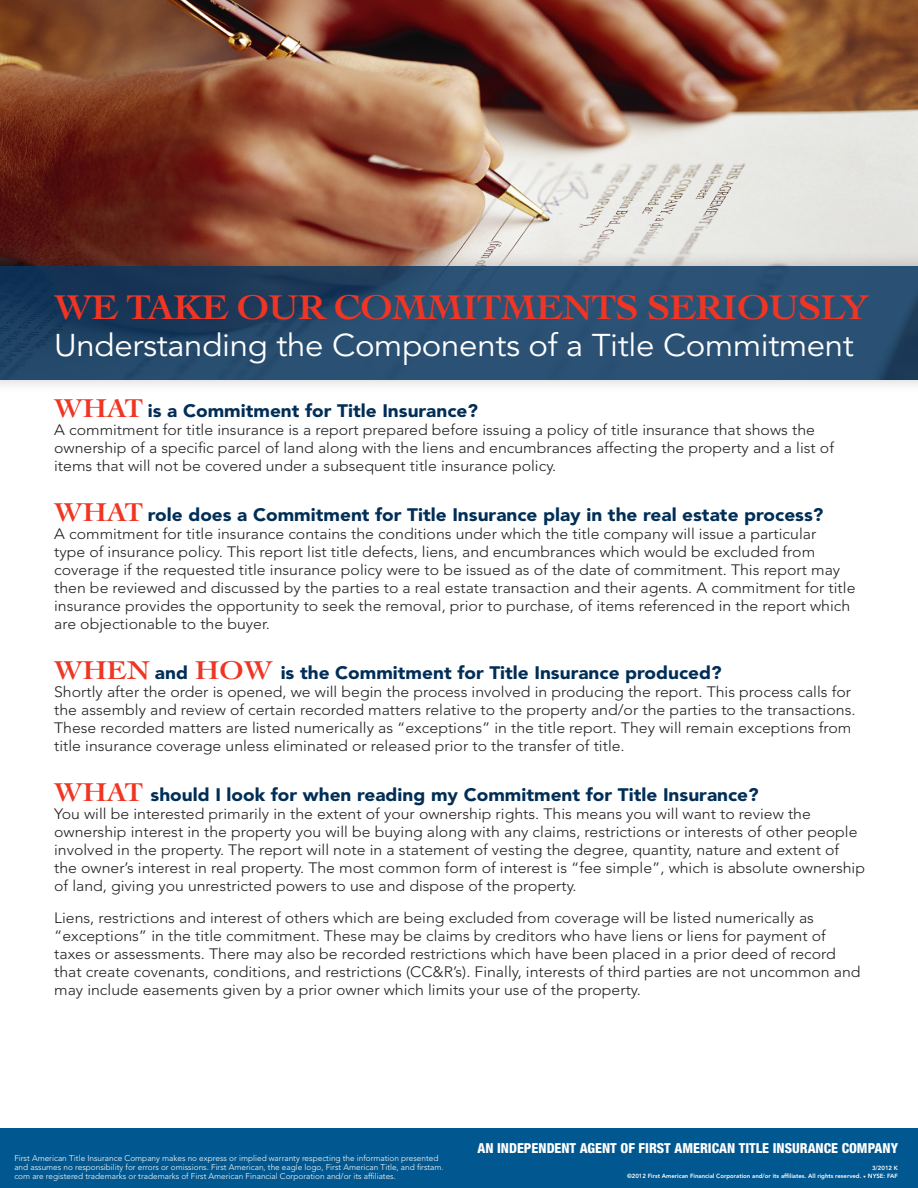
<style>
.page{position:relative;width:918px;height:1188px;background:#fff}
.page>*{position:absolute;margin:0;border:0;box-sizing:border-box;transform-origin:0 0}
.t1{font:700 36px "Cochin";letter-spacing:-.02em;color:#ef3524;scale:1.06 1}
.t2{font:31.35px "Avenir LT Std";letter-spacing:-.01em;color:#fff;scale:1.06 1}
.t3{font:900 18px "Avenir LT Std";color:#002e57;scale:1.06 1}
.t4{font:300 15px/18px "Avenir LT Std";color:#231f20;scale:1.06 1}
.t5{font:800 condensed 13.8px "Helvetica Neue LT Std";color:#fff}
.t6{font:300 8.25px/9px "Avenir LT Std";color:#fff}
.t7{font:800 6px "Avenir LT Std";color:#fff}
.s1{font-family:"Cochin";font-weight:700;font-size:27px;color:#ef3524}
</style>
<div class="page">
<img style="left:0;top:0;width:918px;height:250px">
<div style="left:0;top:250px;width:918px;height:145px;background:#231f20;opacity:.26"></div>
<svg style="left:0;top:266px;width:918px;height:113px;background:#25496b"></svg>
<div style="left:1px;top:1128px;width:917px;height:60px;background:#01578f"></div>
<p class="t1" style="left:54px;top:286px;width:770px">WE TAKE OUR COMMITMENTS SERIOUSLY</p>
<p class="t2" style="left:54px;top:327px;width:756px">Understanding the Components of a Title Commitment</p>
<p class="t3" style="left:54px;top:400px;width:401px"><span class="s1">WHAT</span> is a Commitment for Title Insurance?</p>
<p class="t4" style="left:54px;top:421px;width:737px">A commitment for title insurance is a report prepared before issuing a policy of title insurance that shows the ownership of a specific parcel of land along with the liens and encumbrances affecting the property and a list of items that will not be covered under a subsequent title insurance policy.</p>
<p class="t3" style="left:54px;top:504px;width:727px"><span class="s1">WHAT</span> role does a Commitment for Title Insurance play in the real estate process?</p>
<p class="t4" style="left:54px;top:525px;width:757px">A commitment for title insurance contains the conditions under which the title company will issue a particular<br>type of insurance policy. This report list title defects, liens, and encumbrances which would be excluded from coverage if the requested title insurance policy were to be issued as of the date of commitment. This report may then be reviewed and discussed by the parties to a real estate transaction and their agents. A commitment for title insurance provides the opportunity to seek the removal, prior to purchase, of items referenced in the report which are objectionable to the buyer.</p>
<p class="t3" style="left:54px;top:662px;width:631px"><span class="s1">WHEN</span> and <span class="s1">HOW</span> is the Commitment for Title Insurance produced?</p>
<p class="t4" style="left:54px;top:683px;width:758px">Shortly after the order is opened, we will begin the process involved in producing the report. This process calls for the assembly and review of certain recorded matters relative to the property and/or the parties to the transactions.<br>These recorded matters are listed numerically as “exceptions” in the title report. They will remain exceptions from title insurance coverage unless eliminated or released prior to the transfer of title.</p>
<p class="t3" style="left:54px;top:784px;width:666px"><span class="s1">WHAT</span> should I look for when reading my Commitment for Title Insurance?</p>
<p class="t4" style="left:54px;top:805px;width:766px">You will be interested primarily in the extent of your ownership rights. This means you will want to review the ownership interest in the property you will be buying along with any claims, restrictions or interests of other people involved in the property. The report will note in a statement of vesting the degree, quantity, nature and extent of the owner’s interest in real property. The most common form of interest is “fee simple”, which is absolute ownership of land, giving you unrestricted powers to use and dispose of the property.</p>
<p class="t4" style="left:54px;top:909px;width:762px">Liens, restrictions and interest of others which are being excluded from coverage will be listed numerically as “exceptions” in the title commitment. These may be claims by creditors who have liens or liens for payment of taxes or assessments. There may also be recorded restrictions which have been placed in a prior deed of record that create covenants, conditions, and restrictions (CC&amp;R’s). Finally, interests of third parties are not uncommon and may include easements given by a prior owner which limits your use of the property.</p>
<p class="t6" style="left:14px;top:1153px;width:431px">First American Title Insurance Company makes no express or implied warranty respecting the information presented and assumes no responsibility for errors or omissions. First American, the eagle logo, First American Title, and firstam. com are registered trademarks or trademarks of First American Financial Corporation and/or its affiliates.</p>
<p class="t5" style="left:477px;top:1140px;width:422px">AN INDEPENDENT AGENT OF FIRST AMERICAN TITLE INSURANCE COMPANY</p>
<p class="t7" style="left:872px;top:1164px;width:27px">3/2012 K</p>
<p class="t7" style="left:627px;top:1173px;width:273px">©2012 First American Financial Corporation and/or its affiliates. All rights reserved. ❑ NYSE: FAF</p>
</div>
